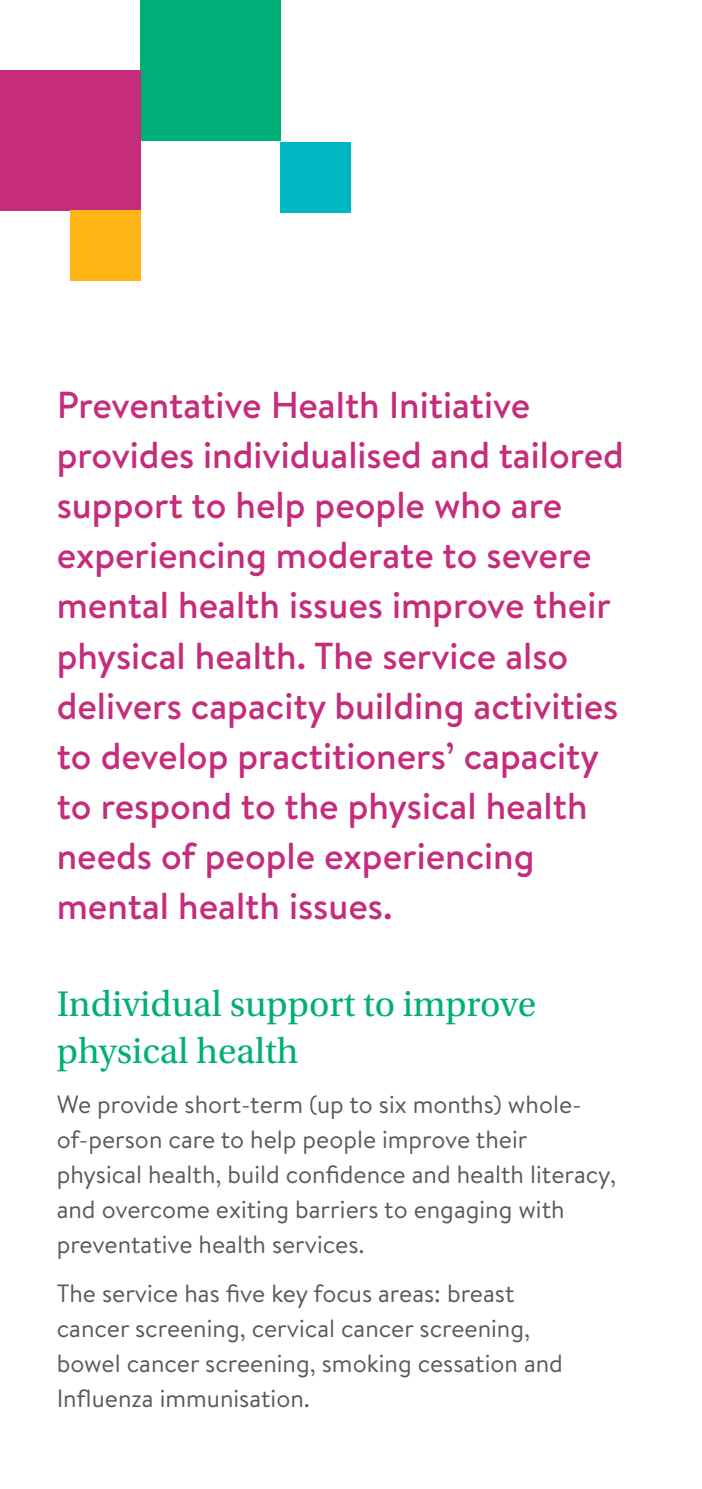
<style>
.page{position:relative;width:702px;height:1489px;background:#fff}
.page>*{position:absolute;margin:0;border:0;box-sizing:border-box;transform-origin:0 0}
.Body{font:500 37.5px/50px "Brandon Text";color:#c52c7c}
.BodyHeading1{font:37.5px/47.5px "Utopia Std";color:#00af78}
.Body-2{font:25px/35px "Brandon Text";color:#58595b}
</style>
<div class="page">
<div style="left:140px;top:0;width:141px;height:140px;background:#00af78"></div>
<div style="left:0;top:70px;width:140px;height:140px;background:#c52c7c"></div>
<div style="left:70px;top:210px;width:70px;height:71px;background:#fcb515"></div>
<div style="left:281px;top:143px;width:70px;height:70px;background:#00b8c4"></div>
<p class="Body" style="left:57px;top:379px;width:568px">Preventative Health Initiative provides individualised and tailored support to help people who are experiencing moderate to severe mental health issues improve their physical health. The service also delivers capacity building activities to develop practitioners’ capacity to respond to the physical health needs of people experiencing mental health issues.</p>
<p class="BodyHeading1" style="left:57px;top:980px;width:481px">Individual support to improve physical health</p>
<p class="Body-2" style="left:57px;top:1085px;width:560px">We provide short-term (up to six months) whole&shy;of-person care to help people improve their physical health, build confidence and health literacy, and overcome exiting barriers to engaging with preventative health services.</p>
<p class="Body-2" style="left:57px;top:1274px;width:507px">The service has five key focus areas: breast cancer screening, cervical cancer screening, bowel cancer screening, smoking cessation and Influenza immunisation.</p>
</div>
